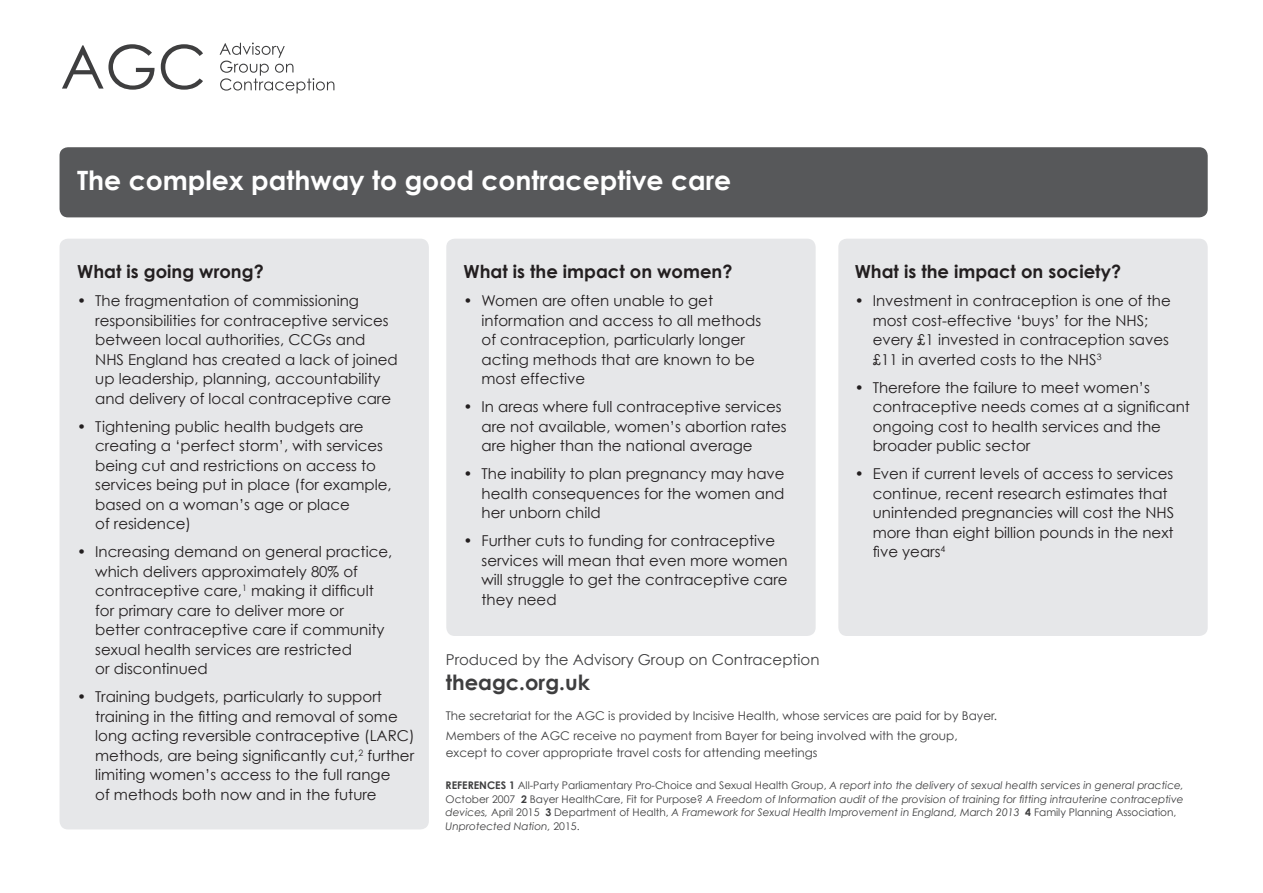
<style>
.page{position:relative;width:1263px;height:893px;background:#fff}
.page>*{position:absolute;margin:0;border:0;box-sizing:border-box;transform-origin:0 0}
.t1{font:700 26.7px "Century Gothic";color:#fff}
.t2{font:700 21px "Century Gothic";color:#3e3e3f}
.t3{font:700 18px "Century Gothic";color:#231f20}
.t4{font:15px/19.5px "Century Gothic";color:#231f20}
.t5{font:15px "Century Gothic";color:#3e3e3f}
.t6{font:12px/20.7px "Century Gothic";color:#3e3e3f}
.t7{font:italic 10.5px/13.5px "Century Gothic";color:#3e3e3f}
.s1{font-weight:700;font-style:normal}
.s2{font-style:normal}
</style>
<div class="page">
<div style="left:838px;top:239px;width:370px;height:397px;background:#e6e7e9;border-radius:9px"></div>
<div style="left:60px;top:239px;width:369px;height:590px;background:#e6e7e9;border-radius:9px"></div>
<svg style="left:62px;top:44px;width:141px;height:46px"></svg>
<svg style="left:220px;top:43px;width:114px;height:50px"></svg>
<div style="left:60px;top:147px;width:1148px;height:70px;background:#57585a;border-radius:9px"></div>
<div style="left:446px;top:239px;width:370px;height:397px;background:#e6e7e9;border-radius:9px"></div>
<h1 class="t1" style="left:77px;top:163px;width:656px">The complex pathway to good contraceptive care</h1>
<p class="t3" style="left:77px;top:260px;width:188px">What is going wrong?</p>
<p class="t4" style="left:95px;top:291px;width:304px;text-indent:-18px">• The fragmentation of commissioning responsibilities for contraceptive services between local authorities, CCGs and NHS England has created a lack of joined up leadership, planning, accountability and delivery of local contraceptive care</p>
<p class="t4" style="left:95px;top:416px;width:298px;text-indent:-18px">• Tightening public health budgets are creating a ‘perfect storm’, with services being cut and restrictions on access to services being put in place (for example, based on a woman’s age or place<br>of residence)</p>
<p class="t4" style="left:95px;top:542px;width:299px;text-indent:-18px">• Increasing demand on general practice, which delivers approximately 80% of contraceptive care,<sup>1</sup> making it difficult for primary care to deliver more or<br>better contraceptive care if community sexual health services are restricted<br>or discontinued</p>
<p class="t4" style="left:95px;top:687px;width:321px;text-indent:-18px">• Training budgets, particularly to support training in the fitting and removal of some long acting reversible contraceptive (LARC) methods, are being significantly cut,<sup>2</sup> further limiting women’s access to the full range<br>of methods both now and in the future</p>
<p class="t3" style="left:463px;top:260px;width:270px">What is the impact on women?</p>
<p class="t4" style="left:481px;top:291px;width:281px;text-indent:-18px">• Women are often unable to get information and access to all methods of contraception, particularly longer acting methods that are known to be most effective</p>
<p class="t4" style="left:481px;top:397px;width:307px;text-indent:-18px">• In areas where full contraceptive services are not available, women’s abortion rates are higher than the national average</p>
<p class="t4" style="left:481px;top:464px;width:305px;text-align:justify;text-indent:-18px">• The inability to plan pregnancy may have health consequences for the women and her unborn child</p>
<p class="t4" style="left:481px;top:531px;width:308px;text-indent:-18px">• Further cuts to funding for contraceptive services will mean that even more women will struggle to get the contraceptive care they need</p>
<p class="t5" style="left:446px;top:650px;width:375px">Produced by the Advisory Group on Contraception</p>
<h2 class="t2" style="left:446px;top:669px;width:146px">theagc.org.uk</h2>
<p class="t3" style="left:855px;top:260px;width:268px">What is the impact on society?</p>
<p class="t4" style="left:873px;top:291px;width:299px;text-indent:-18px">• Investment in contraception is one of the most cost-effective ‘buys’ for the NHS; every £1 invested in contraception saves £11 in averted costs to the NHS<sup>3</sup></p>
<p class="t4" style="left:873px;top:377px;width:319px;text-indent:-18px">• Therefore the failure to meet women’s contraceptive needs comes at a significant ongoing cost to health services and the broader public sector</p>
<p class="t4" style="left:873px;top:464px;width:303px;text-indent:-18px">• Even if current levels of access to services continue, recent research estimates that unintended pregnancies will cost the NHS more than eight billion pounds in the next five years<sup>4</sup></p>
<p class="t6" style="left:446px;top:705px;width:553px">The secretariat for the AGC is provided by Incisive Health, whose services are paid for by Bayer.<br>Members of the AGC receive no payment from Bayer for being involved with the group,</p>
<p class="t6" style="left:446px;top:742px;width:373px">except to cover appropriate travel costs for attending meetings</p>
<p class="t7" style="left:446px;top:779px;width:740px"><span class="s1">References 1</span> <span class="s2">All-Party Parliamentary Pro-Choice and Sexual Health Group,</span> A report into the delivery of sexual health services in general practice, <span class="s2">October 2007</span> <span class="s1">2</span> <span class="s2">Bayer HealthCare, Fit for Purpose?</span> A Freedom of Information audit of the provision of training for fitting intrauterine contraceptive devices, <span class="s2">April 2015</span> <span class="s1">3</span> <span class="s2">Department of Health,</span> A Framework for Sexual Health Improvement in England, March 2013 <span class="s1">4</span> <span class="s2">Family Planning Association, </span>Unprotected Nation, <span class="s2">2015.</span></p>
</div>
